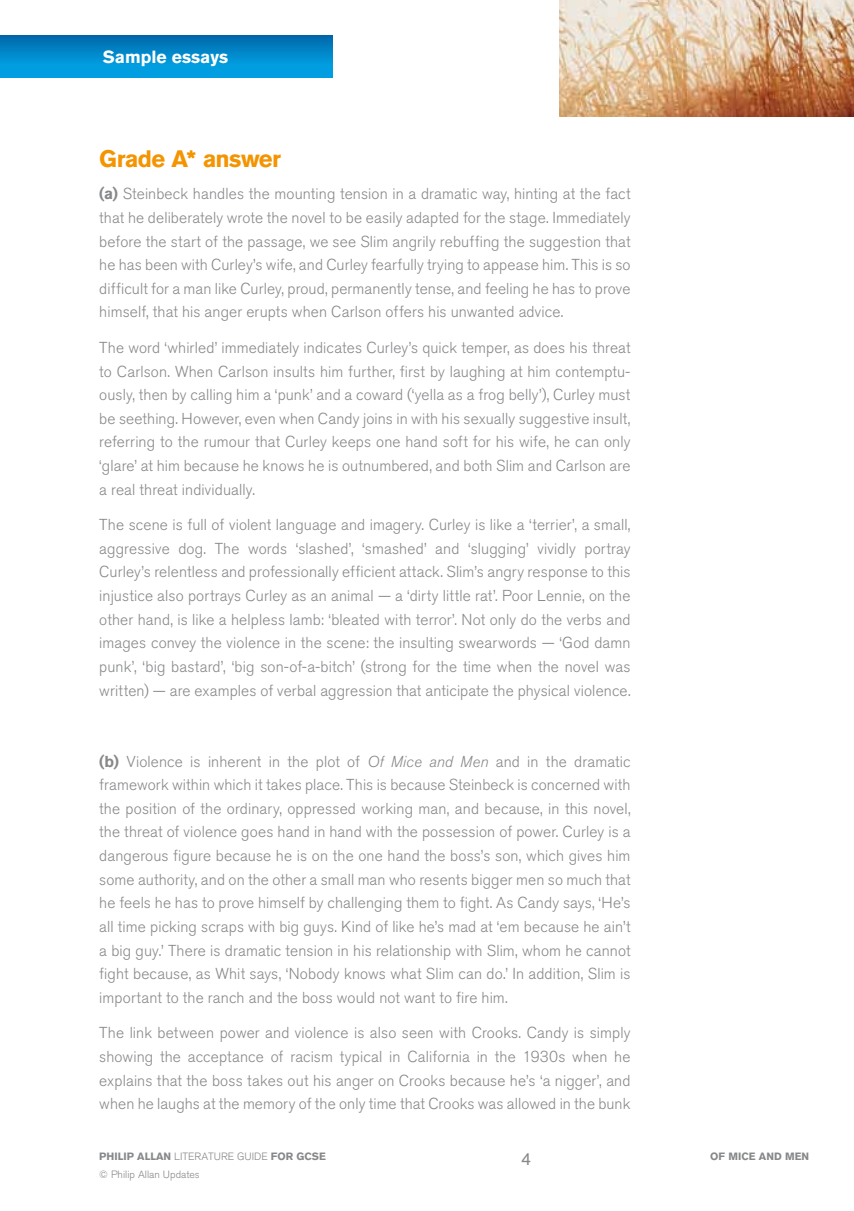
<style>
.page{position:relative;width:854px;height:1211px;background:#fff}
.page>*{position:absolute;margin:0;border:0;box-sizing:border-box;transform-origin:0 0}
.t1{font:700 23.62px "Akzidenz Grotesk BQ";letter-spacing:-.03em;color:#f39400}
.t2{font:700 17.5px "Akzidenz Grotesk BQ";color:#fff}
.t3{font:17.5px "Akzidenz Grotesk BQ";color:#87888a}
.t4{font:300 15.75px/23.6px "Akzidenz Grotesk BQ";letter-spacing:.01em;color:#87888a;text-align:justify}
.t5{font:300 10.5px/18.6px "Akzidenz Grotesk BQ";color:#87888a}
.t6{font:700 10.5px "Akzidenz Grotesk BQ";color:#87888a}
.s1{font-weight:700}
.s2{font-style:italic}
</style>
<div class="page">
<img style="left:559px;top:0;width:294px;height:117px">
<div style="left:0;top:35px;width:332px;height:42px;background:linear-gradient(to bottom,#006bad,#00a8ea)"></div>
<p class="t2" style="left:103px;top:47px;width:127px">Sample essays</p>
<h1 class="t1" style="left:99px;top:145px;width:183px">Grade A* answer</h1>
<p class="t4" style="left:99px;top:182px;width:532px"><span class="s1">(a)</span> Steinbeck handles the mounting tension in a dramatic way, hinting at the fact that he deliberately wrote the novel to be easily adapted for the stage. Immediately before the start of the passage, we see Slim angrily rebuffing the suggestion that he has been with Curley’s wife, and Curley fearfully trying to appease him. This is so difficult for a man like Curley, proud, permanently tense, and feeling he has to prove himself, that his anger erupts when Carlson offers his unwanted advice.</p>
<p class="t4" style="left:99px;top:336px;width:532px">The word ‘whirled’ immediately indicates Curley’s quick temper, as does his threat to Carlson. When Carlson insults him further, first by laughing at him contemptu&shy;ously, then by calling him a ‘punk’ and a coward (‘yella as a frog belly’), Curley must be seething. However, even when Candy joins in with his sexually suggestive insult, referring to the rumour that Curley keeps one hand soft for his wife, he can only ‘glare’ at him because he knows he is outnumbered, and both Slim and Carlson are a real threat individually.</p>
<p class="t4" style="left:99px;top:513px;width:532px">The scene is full of violent language and imagery. Curley is like a ‘terrier’, a small, aggressive dog. The words ‘slashed’, ‘smashed’ and ‘slugging’ vividly portray Curley’s relentless and professionally efficient attack. Slim’s angry response to this injustice also portrays Curley as an animal — a ‘dirty little rat’. Poor Lennie, on the other hand, is like a helpless lamb: ‘bleated with terror’. Not only do the verbs and images convey the violence in the scene: the insulting swearwords — ‘God damn punk’, ‘big bastard’, ‘big son-of-a-bitch’ (strong for the time when the novel was written) — are examples of verbal aggression that anticipate the physical violence.</p>
<p class="t4" style="left:99px;top:749px;width:532px"><span class="s1">(b)</span> Violence is inherent in the plot of <span class="s2">Of Mice and Men</span> and in the dramatic framework within which it takes place. This is because Steinbeck is concerned with the position of the ordinary, oppressed working man, and because, in this novel, the threat of violence goes hand in hand with the possession of power. Curley is a dangerous figure because he is on the one hand the boss’s son, which gives him some authority, and on the other a small man who resents bigger men so much that he feels he has to prove himself by challenging them to fight. As Candy says, ‘He’s all time picking scraps with big guys. Kind of like he’s mad at ‘em because he ain’t a big guy.’ There is dramatic tension in his relationship with Slim, whom he cannot fight because, as Whit says, ‘Nobody knows what Slim can do.’ In addition, Slim is important to the ranch and the boss would not want to fire him.</p>
<p class="t4" style="left:99px;top:1021px;width:532px">The link between power and violence is also seen with Crooks. Candy is simply showing the acceptance of racism typical in California in the 1930s when he explains that the boss takes out his anger on Crooks because he’s ‘a nigger’, and when he laughs at the memory of the only time that Crooks was allowed in the bunk</p>
<p class="t3" style="left:521px;top:1148px;width:12px">4</p>
<p class="t5" style="left:99px;top:1146px;width:228px"><span class="s1">PHILIP ALLAN</span> LITERATURE GUIDE <span class="s1">FOR GCSE </span>© Philip Allan Updates</p>
<p class="t6" style="left:710px;top:1149px;width:100px">OF MICE AND MEN</p>
</div>
